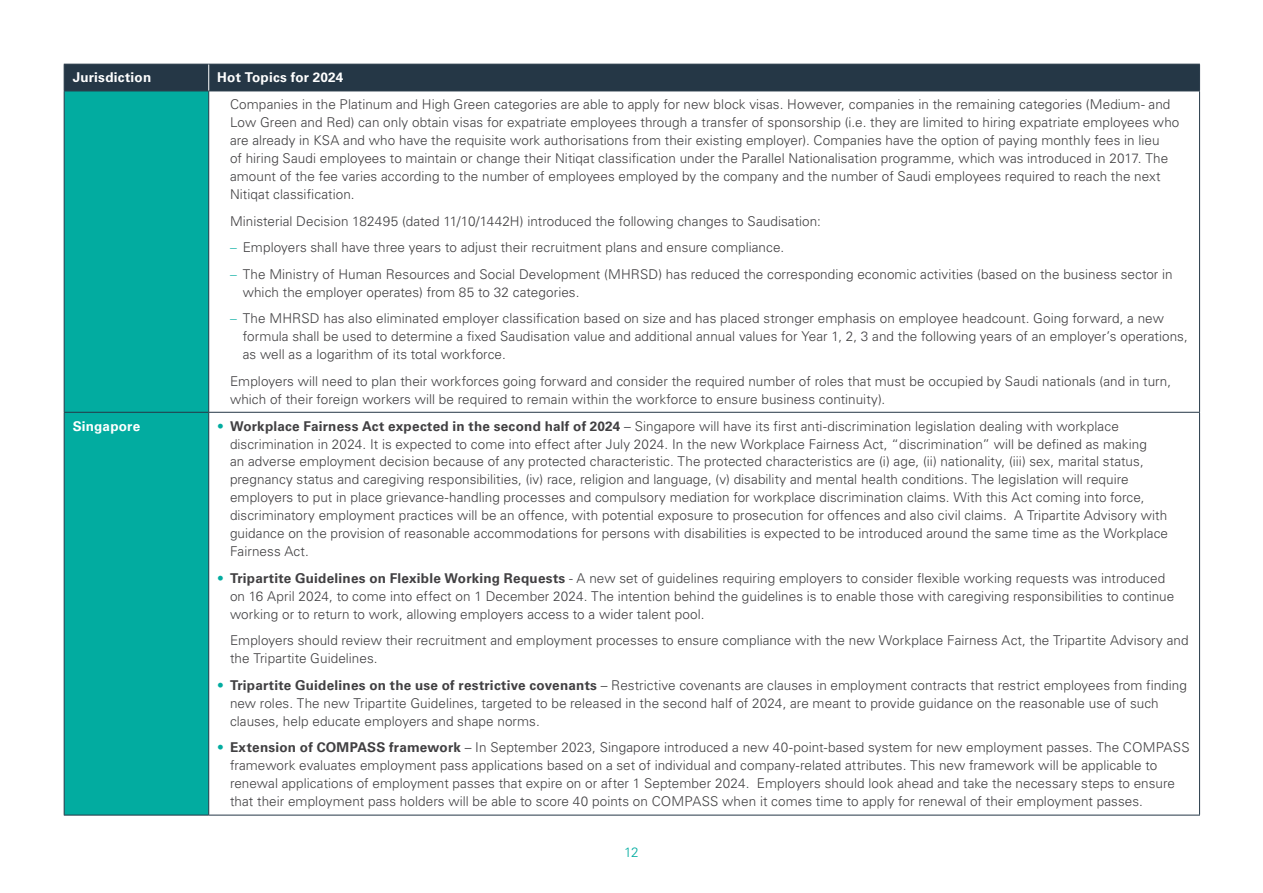
<style>
.page{position:relative;width:1263px;height:893px;background:#fff}
.page>*{position:absolute;margin:0;border:0;box-sizing:border-box;transform-origin:0 0}
.t1{font:300 13.5px/18px "Univers LTCYR 45";letter-spacing:.005em;color:#414042}
.t2{font:700 13.5px "Univers LTCYR 65";letter-spacing:.015em;color:#fff}
.t3{font:300 13.5px "Univers LTCYR 45";color:#02aca0}
.s1{font-family:"Univers LTCYR 47 Light Cond";font-weight:400;color:#02aca0}
.s2{color:#02aca0}
.s3{font-family:"Univers LTCYR 65";font-weight:700}
</style>
<div class="page">
<div style="left:65px;top:92px;width:143px;height:723px;background:#02aca0"></div>
<hr style="left:64px;top:91px;width:1px;height:321px;background:#253746">
<hr style="left:208px;top:91px;width:1px;height:321px;background:#253746">
<hr style="left:1199px;top:91px;width:1px;height:321px;background:#253746">
<hr style="left:64px;top:412px;width:145px;height:1px;background:#253746">
<hr style="left:64px;top:413px;width:1px;height:402px;background:#253746">
<hr style="left:209px;top:412px;width:991px;height:1px;background:#253746">
<hr style="left:208px;top:413px;width:1px;height:402px;background:#253746">
<hr style="left:1199px;top:413px;width:1px;height:402px;background:#253746">
<hr style="left:64px;top:815px;width:145px;height:1px;background:#253746">
<hr style="left:209px;top:815px;width:991px;height:1px;background:#253746">
<hr style="left:64px;top:91px;width:145px;height:1px;background:#253746">
<hr style="left:209px;top:91px;width:991px;height:1px;background:#253746">
<div style="left:64px;top:64px;width:1136px;height:27px;background:#253746"></div>
<p class="t2" style="left:73px;top:68px;width:80px">Jurisdiction</p>
<p class="t2" style="left:217px;top:68px;width:128px">Hot Topics for 2024</p>
<p class="t1" style="left:230px;top:95px;width:951px">Companies in the Platinum and High Green categories are able to apply for new block visas. However, companies in the remaining categories (Medium- and Low Green and Red) can only obtain visas for expatriate employees through a transfer of sponsorship (i.e. they are limited to hiring expatriate employees who are already in KSA and who have the requisite work authorisations from their existing employer). Companies have the option of paying monthly fees in lieu<br>of hiring Saudi employees to maintain or change their Nitiqat classification under the Parallel Nationalisation programme, which was introduced in 2017. The amount of the fee varies according to the number of employees employed by the company and the number of Saudi employees required to reach the next Nitiqat classification.</p>
<p class="t1" style="left:230px;top:212px;width:592px">Ministerial Decision 182495 (dated 11/10/1442H) introduced the following changes to Saudisation:</p>
<p class="t1" style="left:230px;top:238px;width:556px"><span class="s1">–</span> Employers shall have three years to adjust their recruitment plans and ensure compliance.</p>
<p class="t1" style="left:243px;top:265px;width:931px;text-indent:-13px"><span class="s1">–</span> The Ministry of Human Resources and Social Development (MHRSD) has reduced the corresponding economic activities (based on the business sector in which the employer operates) from 85 to 32 categories.</p>
<p class="t1" style="left:243px;top:309px;width:946px;text-indent:-13px"><span class="s1">–</span> The MHRSD has also eliminated employer classification based on size and has placed stronger emphasis on employee headcount. Going forward, a new formula shall be used to determine a fixed Saudisation value and additional annual values for Year 1, 2, 3 and the following years of an employer’s operations, as well as a logarithm of its total workforce.</p>
<p class="t1" style="left:230px;top:372px;width:943px">Employers will need to plan their workforces going forward and consider the required number of roles that must be occupied by Saudi nationals (and in turn, which of their foreign workers will be required to remain within the workforce to ensure business continuity).</p>
<p class="t2" style="left:73px;top:416px;width:69px">Singapore</p>
<p class="t1" style="left:230px;top:416px;width:939px;text-indent:-13px"><span class="s2">•</span> <span class="s3">Workplace Fairness Act expected in the second half of 2024</span> – Singapore will have its first anti-discrimination legislation dealing with workplace discrimination in 2024. It is expected to come into effect after July 2024. In the new Workplace Fairness Act, “discrimination” will be defined as making<br>an adverse employment decision because of any protected characteristic. The protected characteristics are (i) age, (ii) nationality, (iii) sex, marital status, pregnancy status and caregiving responsibilities, (iv) race, religion and language, (v) disability and mental health conditions. The legislation will require employers to put in place grievance-handling processes and compulsory mediation for workplace discrimination claims. With this Act coming into force, discriminatory employment practices will be an offence, with potential exposure to prosecution for offences and also civil claims. A Tripartite Advisory with guidance on the provision of reasonable accommodations for persons with disabilities is expected to be introduced around the same time as the Workplace Fairness Act.</p>
<p class="t1" style="left:230px;top:569px;width:946px;text-indent:-13px"><span class="s2">•</span> <span class="s3">Tripartite Guidelines on Flexible Working Requests</span> - A new set of guidelines requiring employers to consider flexible working requests was introduced on 16 April 2024, to come into effect on 1 December 2024. The intention behind the guidelines is to enable those with caregiving responsibilities to continue working or to return to work, allowing employers access to a wider talent pool.</p>
<p class="t1" style="left:230px;top:631px;width:960px">Employers should review their recruitment and employment processes to ensure compliance with the new Workplace Fairness Act, the Tripartite Advisory and the Tripartite Guidelines.</p>
<p class="t1" style="left:230px;top:676px;width:958px;text-indent:-13px"><span class="s2">•</span> <span class="s3">Tripartite Guidelines on the use of restrictive covenants</span> – Restrictive covenants are clauses in employment contracts that restrict employees from finding new roles. The new Tripartite Guidelines, targeted to be released in the second half of 2024, are meant to provide guidance on the reasonable use of such clauses, help educate employers and shape norms.</p>
<p class="t1" style="left:230px;top:738px;width:961px;text-indent:-13px"><span class="s2">•</span> <span class="s3">Extension of COMPASS framework</span> – In September 2023, Singapore introduced a new 40-point-based system for new employment passes. The COMPASS framework evaluates employment pass applications based on a set of individual and company-related attributes. This new framework will be applicable to renewal applications of employment passes that expire on or after 1 September 2024. Employers should look ahead and take the necessary steps to ensure that their employment pass holders will be able to score 40 points on COMPASS when it comes time to apply for renewal of their employment passes.</p>
<p class="t3" style="left:624px;top:843px;width:16px">12</p>
</div>
